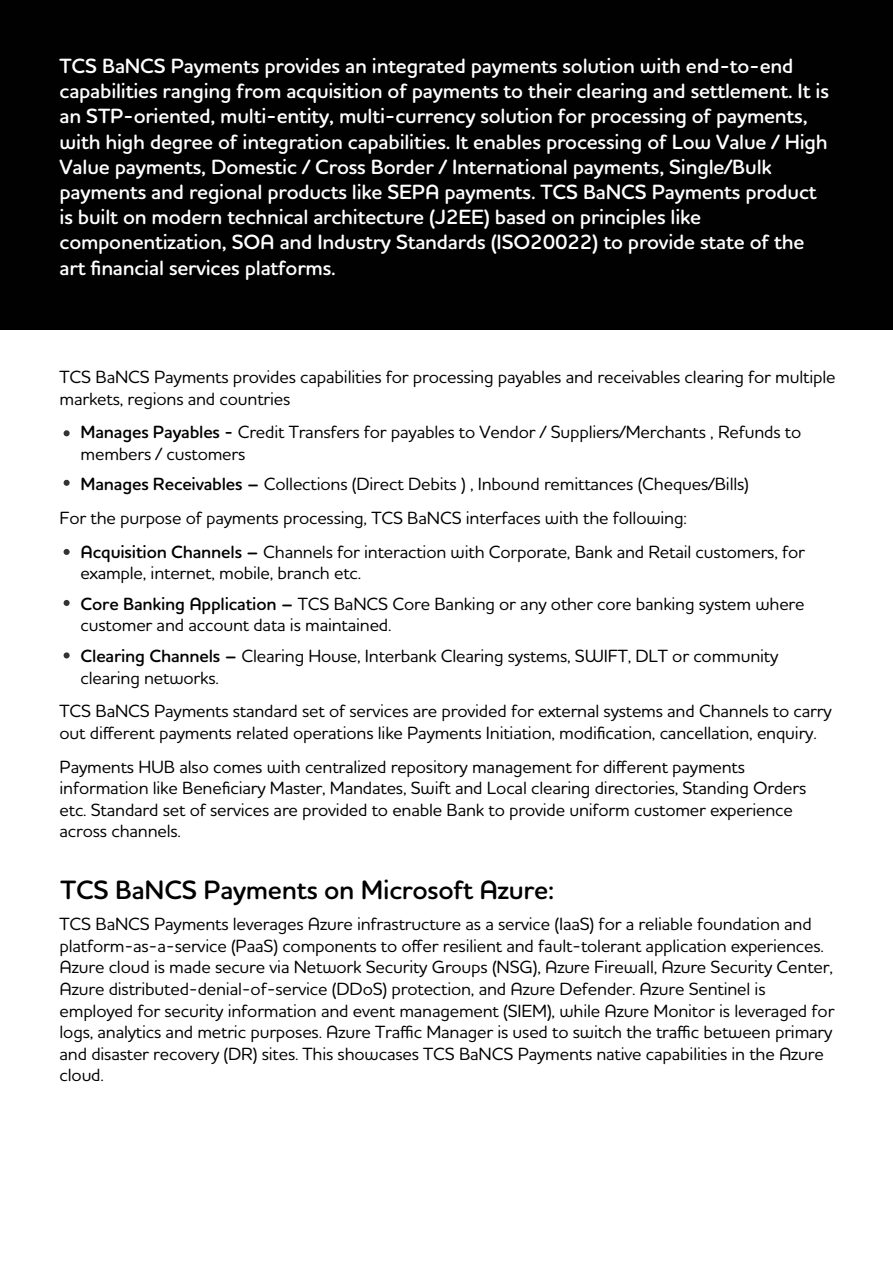
<style>
.page{position:relative;width:893px;height:1263px;background:#fff}
.page>*{position:absolute;margin:0;border:0;box-sizing:border-box;transform-origin:0 0}
.t1{font:600 27px "Houschka Rounded";letter-spacing:-.01em;color:#010101}
.t2{font:600 21px/25.2px "Houschka Rounded";letter-spacing:-.01em;color:#fff}
.t3{font:500 18px/21.6px "Houschka Rounded";letter-spacing:-.01em;color:#010101}
.s1{font-weight:600}
</style>
<div class="page">
<div style="left:0;top:0;width:893px;height:330px;background:#010101"></div>
<svg style="left:64px;top:549px;width:6px;height:6px"></svg>
<svg style="left:64px;top:600px;width:6px;height:6px"></svg>
<svg style="left:64px;top:652px;width:6px;height:6px"></svg>
<svg style="left:64px;top:480px;width:6px;height:6px"></svg>
<svg style="left:64px;top:430px;width:6px;height:6px"></svg>
<p class="t2" style="left:60px;top:53px;width:771px">TCS BaNCS Payments provides an integrated payments solution with end-to-end capabilities ranging from acquisition of payments to their clearing and settlement. It is an STP-oriented, multi-entity, multi-currency solution for processing of payments, with high degree of integration capabilities. It enables processing of Low Value / High Value payments, Domestic / Cross Border / International payments, Single/Bulk payments and regional products like SEPA payments. TCS BaNCS Payments product is built on modern technical architecture (J2EE) based on principles like componentization, SOA and Industry Standards (ISO20022) to provide state of the art financial services platforms.</p>
<p class="t3" style="left:60px;top:365px;width:777px">TCS BaNCS Payments provides capabilities for processing payables and receivables clearing for multiple markets, regions and countries</p>
<p class="t3" style="left:81px;top:421px;width:722px"><span class="s1">Manages Payables -</span> Credit Transfers for payables to Vendor / Suppliers/Merchants , Refunds to members / customers</p>
<p class="t3" style="left:60px;top:467px;width:691px;line-height:33.6px;text-indent:21px"><span class="s1">Manages Receivables –</span> Collections (Direct Debits ) , Inbound remittances (Cheques/Bills)<br>For the purpose of payments processing, TCS BaNCS interfaces with the following:</p>
<p class="t3" style="left:81px;top:540px;width:726px"><span class="s1">Acquisition Channels –</span> Channels for interaction with Corporate, Bank and Retail customers, for example, internet, mobile, branch etc.</p>
<p class="t3" style="left:81px;top:592px;width:726px"><span class="s1">Core Banking Application –</span> TCS BaNCS Core Banking or any other core banking system where customer and account data is maintained.</p>
<p class="t3" style="left:81px;top:645px;width:699px"><span class="s1">Clearing Channels –</span> Clearing House, Interbank Clearing systems, SWIFT, DLT or community clearing networks.</p>
<p class="t3" style="left:60px;top:700px;width:774px">TCS BaNCS Payments standard set of services are provided for external systems and Channels to carry out different payments related operations like Payments Initiation, modification, cancellation, enquiry.</p>
<p class="t3" style="left:60px;top:755px;width:748px">Payments HUB also comes with centralized repository management for different payments information like Beneficiary Master, Mandates, Swift and Local clearing directories, Standing Orders etc. Standard set of services are provided to enable Bank to provide uniform customer experience across channels.</p>
<h1 class="t1" style="left:61px;top:872px;width:495px">TCS BaNCS Payments on Microsoft Azure:</h1>
<p class="t3" style="left:60px;top:913px;width:776px">TCS BaNCS Payments leverages Azure infrastructure as a service (IaaS) for a reliable foundation and platform-as-a-service (PaaS) components to offer resilient and fault-tolerant application experiences.<br>Azure cloud is made secure via Network Security Groups (NSG), Azure Firewall, Azure Security Center, Azure distributed-denial-of-service (DDoS) protection, and Azure Defender. Azure Sentinel is employed for security information and event management (SIEM), while Azure Monitor is leveraged for logs, analytics and metric purposes. Azure Traffic Manager is used to switch the traffic between primary and disaster recovery (DR) sites. This showcases TCS BaNCS Payments native capabilities in the Azure cloud.</p>
</div>
